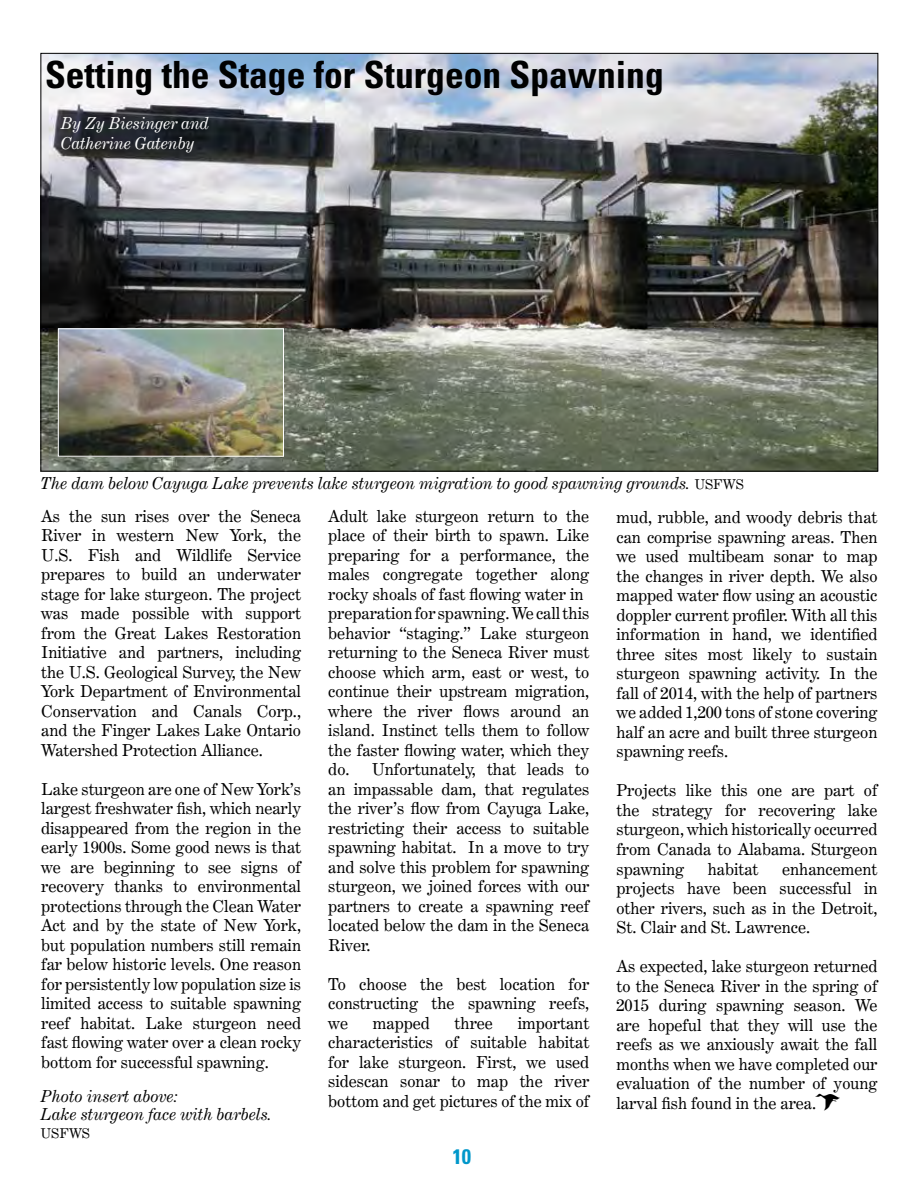
<style>
.page{position:relative;width:918px;height:1188px;background:#fff}
.page>*{position:absolute;margin:0;border:0;box-sizing:border-box;transform-origin:0 0}
.t1{font:700 condensed 37.5px "Univers";color:#000101}
.t2{font:27px "Carta";color:#000}
.t3{font:700 condensed 21px "Univers";color:#0097ca}
.t4{font:16.5px/19.5px "Century Expanded BT";color:#000;text-align:justify}
.t5{font:italic 16.5px/18px "Century Expanded BT";color:#000}
.t6{font:italic 16.5px/19.5px "Century Expanded BT";letter-spacing:-.01em;color:#fff}
.t7{font:13.5px "Century Expanded BT";color:#000}
.s1{font-style:normal;font-size:13.5px}
</style>
<div class="page">
<img style="left:42px;top:55px;width:834px;height:415px">
<img style="left:60px;top:330px;width:222px;height:125px">
<div style="left:58px;top:328px;width:226px;height:129px;border:1px solid #fff"></div>
<h1 class="t1" style="left:45px;top:52px;width:620px">Setting the Stage for Sturgeon Spawning</h1>
<p class="t6" style="left:61px;top:114px;width:150px">By Zy Biesinger and<br>Catherine Gatenby</p>
<p class="t5" style="left:40px;top:474px;width:705px">The dam below Cayuga Lake prevents lake sturgeon migration to good spawning grounds. <span class="s1">USFWS</span></p>
<p class="t4" style="left:41px;top:506px;width:261px">As the sun rises over the Seneca River in western New York, the U.S. Fish and Wildlife Service prepares to build an underwater stage for lake sturgeon. The project was made possible with support from the Great Lakes Restoration Initiative and partners, including the U.S. Geological Survey, the New York Department of Environmental Conservation and Canals Corp., and the Finger Lakes‐Lake Ontario Watershed Protection Alliance.</p>
<p class="t4" style="left:41px;top:779px;width:261px">Lake sturgeon are one of New York’s largest freshwater fish, which nearly disappeared from the region in the early 1900s. Some good news is that we are beginning to see signs of recovery thanks to environmental protections through the Clean Water Act and by the state of New York, but population numbers still remain far below historic levels. One reason for persistently low population size is limited access to suitable spawning reef habitat. Lake sturgeon need fast flowing water over a clean rocky bottom for successful spawning.</p>
<p class="t4" style="left:328px;top:506px;width:263px;text-align:left">Adult lake sturgeon return to the place of their birth to spawn. Like preparing for a performance, the males congregate together along rocky shoals of fast flowing water in preparation for spawning. We call this behavior “staging.” Lake sturgeon returning to the Seneca River must choose which arm, east or west, to continue their upstream migration, where the river flows around an island. Instinct tells them to follow the faster flowing water, which they do. Unfortunately, that leads to an impassable dam, that regulates the river’s flow from Cayuga Lake, restricting their access to suitable spawning habitat. In a move to try and solve this problem for spawning sturgeon, we joined forces with our partners to create a spawning reef located below the dam in the Seneca River.</p>
<p class="t4" style="left:328px;top:974px;width:262px">To choose the best location for constructing the spawning reefs, we</p>
<p class="t4" style="left:616px;top:508px;width:263px">mud, rubble, and woody debris that can comprise spawning areas. Then we used multibeam sonar to map the changes in river depth. We also mapped water flow using an acoustic doppler current profiler. With all this information in hand, we identified three sites most likely to sustain sturgeon spawning activity. In the fall of 2014, with the help of partners we added 1,200 tons of stone covering half an acre and built three sturgeon spawning reefs.</p>
<p class="t4" style="left:616px;top:781px;width:263px">Projects like this one are part of the strategy for recovering lake sturgeon, which historically occurred from Canada to Alabama. Sturgeon spawning</p>
<p class="t4" style="left:708px;top:859px;width:52px">habitat</p>
<p class="t4" style="left:616px;top:859px;width:263px;text-indent:166px">enhancement projects have been successful in other rivers, such as in the Detroit, St. Clair and St. Lawrence.</p>
<p class="t4" style="left:616px;top:956px;width:263px">As expected, lake sturgeon returned to the Seneca River in the spring of 2015 during spawning season. We are hopeful that they will use the reefs as we anxiously await the fall months when we have completed our evaluation of the number of young larval fish found in the area.</p>
<p class="t4" style="left:373px;top:1013px;width:58px">mapped</p>
<p class="t4" style="left:455px;top:1013px;width:40px">three</p>
<p class="t4" style="left:328px;top:1013px;width:263px;text-indent:190px">important characteristics of suitable habitat for lake sturgeon. First, we used sidescan sonar to map the river bottom and get pictures of the mix of</p>
<p class="t5" style="left:40px;top:1087px;width:233px">Photo insert above:<br>Lake sturgeon face with barbels.</p>
<h2 class="t2" style="left:815px;top:1088px;width:28px">S</h2>
<p class="t7" style="left:40px;top:1125px;width:51px">USFWS</p>
<p class="t3" style="left:453px;top:1144px;width:20px">10</p>
</div>
